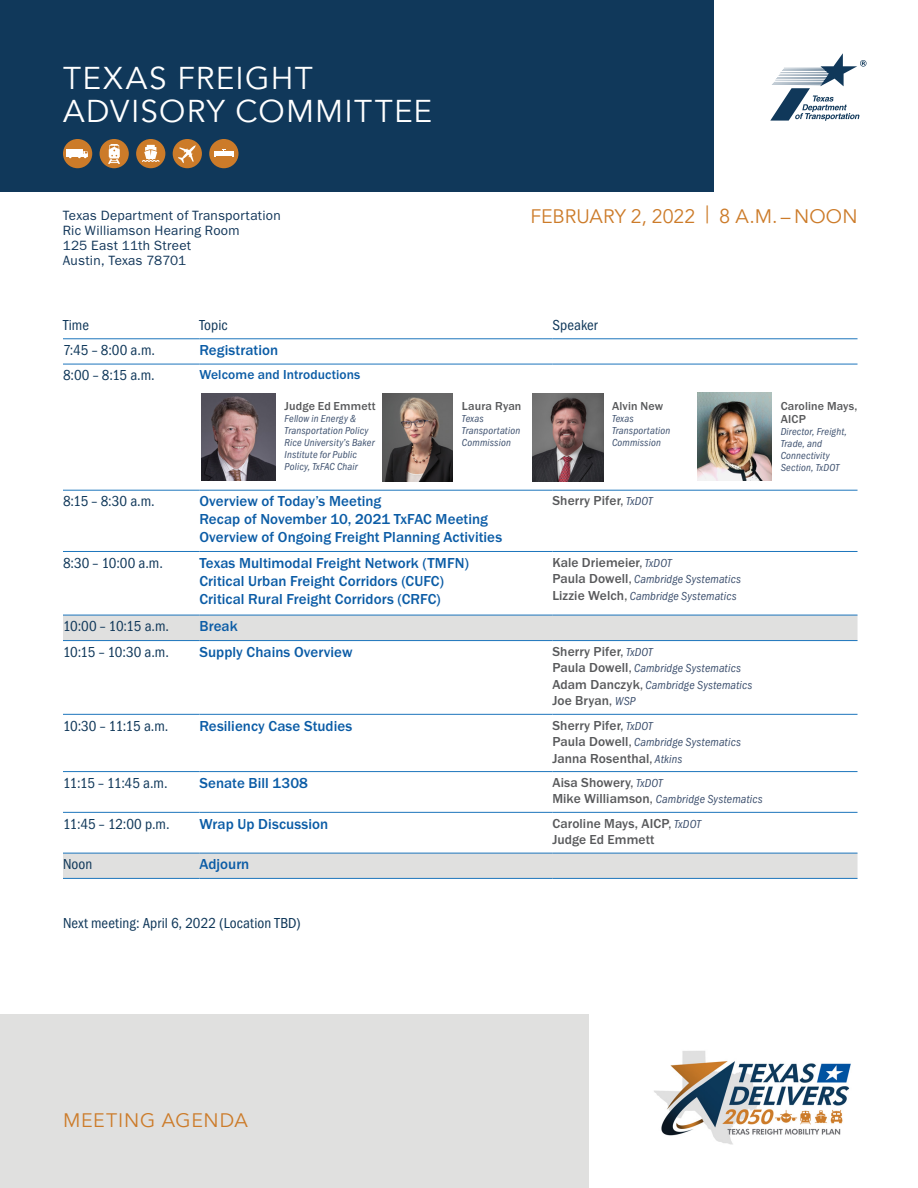
<style>
.page{position:relative;width:918px;height:1188px;background:#fff}
.page>*{position:absolute;margin:0;border:0;box-sizing:border-box;transform-origin:0 0}
.t1{font:31.5px/33px "Avenir";letter-spacing:.04em;color:#fff}
.t2{font:19.5px "Avenir";letter-spacing:.01em;color:#cc7b29}
.t3{font:19.5px "Avenir";letter-spacing:.04em;color:#cc7b29}
.t4{font:500 15px/18px "ITC Franklin Gothic Std";letter-spacing:.005em;color:#0b5ca6}
.t5{font:condensed 15px "ITC Franklin Gothic Std";letter-spacing:.005em;color:#10385a}
.t6{font:500 13.5px/16.5px "ITC Franklin Gothic Std";letter-spacing:.005em;color:#58595b}
.t7{font:13.5px/15px "ITC Franklin Gothic Std";letter-spacing:.02em;color:#13375a}
.t8{font:500 13.5px "ITC Franklin Gothic Std";letter-spacing:.005em;color:#0b5ca6}
.t9{font:italic condensed 12px/16.5px "ITC Franklin Gothic Std";letter-spacing:.01em;color:#3e516f}
.t10{font:500 12px/13.5px "ITC Franklin Gothic Std";letter-spacing:.01em;color:#58595b}
.t11{font:italic condensed 10.5px/12px "ITC Franklin Gothic Std";letter-spacing:.015em;color:#3e516f}
.s1{font-size:23.4px}
.s2{font-size:20.1px}
.s3{font-size:12px}
.s4{font-weight:400;font-style:italic;font-stretch:condensed;font-size:12px;color:#3e516f}
.s5{font-weight:500;font-style:normal;font-stretch:normal;font-size:13.5px;color:#58595b}
.s6{font-weight:500;font-style:normal;font-stretch:normal;color:#58595b}
</style>
<div class="page">
<div style="left:0;top:1014px;width:588px;height:174px;background:#e0e0df"></div>
<div style="left:63px;top:616px;width:795px;height:24px;background:#e0e0df"></div>
<div style="left:63px;top:854px;width:795px;height:24px;background:#e0e0df"></div>
<hr style="left:63px;top:490px;width:136px;height:1px;background:#1c75bc">
<hr style="left:199px;top:490px;width:353px;height:1px;background:#1c75bc">
<hr style="left:552px;top:490px;width:306px;height:1px;background:#1c75bc">
<hr style="left:63px;top:551px;width:136px;height:1px;background:#1c75bc">
<hr style="left:199px;top:551px;width:353px;height:1px;background:#1c75bc">
<hr style="left:552px;top:551px;width:306px;height:1px;background:#1c75bc">
<hr style="left:63px;top:615px;width:136px;height:1px;background:#1c75bc">
<hr style="left:199px;top:615px;width:353px;height:1px;background:#1c75bc">
<hr style="left:552px;top:615px;width:306px;height:1px;background:#1c75bc">
<hr style="left:63px;top:640px;width:136px;height:1px;background:#1c75bc">
<hr style="left:199px;top:640px;width:353px;height:1px;background:#1c75bc">
<hr style="left:552px;top:640px;width:306px;height:1px;background:#1c75bc">
<hr style="left:63px;top:714px;width:136px;height:1px;background:#1c75bc">
<hr style="left:199px;top:714px;width:353px;height:1px;background:#1c75bc">
<hr style="left:552px;top:714px;width:306px;height:1px;background:#1c75bc">
<hr style="left:63px;top:771px;width:136px;height:1px;background:#1c75bc">
<hr style="left:199px;top:771px;width:353px;height:1px;background:#1c75bc">
<hr style="left:552px;top:771px;width:306px;height:1px;background:#1c75bc">
<hr style="left:63px;top:853px;width:136px;height:1px;background:#1c75bc">
<hr style="left:199px;top:853px;width:353px;height:1px;background:#1c75bc">
<hr style="left:552px;top:853px;width:306px;height:1px;background:#1c75bc">
<hr style="left:63px;top:878px;width:136px;height:1px;background:#1c75bc">
<hr style="left:199px;top:878px;width:353px;height:1px;background:#1c75bc">
<hr style="left:552px;top:878px;width:306px;height:1px;background:#1c75bc">
<hr style="left:63px;top:339px;width:136px;height:1px;background:#1c75bc">
<hr style="left:199px;top:339px;width:353px;height:1px;background:#1c75bc">
<hr style="left:552px;top:339px;width:306px;height:1px;background:#1c75bc">
<hr style="left:63px;top:364px;width:136px;height:1px;background:#1c75bc">
<hr style="left:199px;top:364px;width:353px;height:1px;background:#1c75bc">
<hr style="left:552px;top:364px;width:306px;height:1px;background:#1c75bc">
<hr style="left:199px;top:812px;width:353px;height:1px;background:#1c75bc">
<hr style="left:552px;top:812px;width:306px;height:1px;background:#1c75bc">
<hr style="left:63px;top:812px;width:136px;height:1px;background:#1c75bc">
<img style="left:201px;top:393px;width:75px;height:88px">
<img style="left:697px;top:393px;width:75px;height:88px">
<div style="left:0;top:0;width:714px;height:192px;background:#10385a"></div>
<svg style="left:770px;top:53px;width:97px;height:68px"></svg>
<img style="left:654px;top:1051px;width:197px;height:94px">
<div style="left:173px;top:139px;width:29px;height:29px;background:#cc7b29;border-radius:50%"></div>
<svg style="left:178px;top:145px;width:18px;height:18px"></svg>
<div style="left:136px;top:139px;width:29px;height:29px;background:#cc7b29;border-radius:50%"></div>
<svg style="left:142px;top:145px;width:17px;height:17px"></svg>
<div style="left:63px;top:139px;width:29px;height:29px;background:#cc7b29;border-radius:50%"></div>
<div style="left:66px;top:150px;width:17px;height:7px;background:#fff"></div>
<svg style="left:78px;top:151px;width:10px;height:7px"></svg>
<div style="left:100px;top:139px;width:29px;height:29px;background:#cc7b29;border-radius:50%"></div>
<svg style="left:108px;top:144px;width:12px;height:20px"></svg>
<div style="left:209px;top:139px;width:29px;height:29px;background:#cc7b29;border-radius:50%"></div>
<hr style="left:215px;top:152px;width:18px;height:4px;background:#fff">
<img style="left:382px;top:393px;width:71px;height:88px">
<img style="left:532px;top:393px;width:71px;height:88px">
<h1 class="t1" style="left:63px;top:62px;width:371px">TEXAS FREIGHT<br>ADVISORY COMMITTEE</h1>
<p class="t7" style="left:63px;top:208px;width:220px">Texas Department of Transportation<br>Ric Williamson Hearing Room<br>125 East 11th Street<br>Austin, Texas 78701</p>
<h2 class="t2" style="left:531px;top:205px;width:329px">FEBRUARY 2, 2022 <span class="s1">|</span> <span class="s2">8</span> A.M. – NOON</h2>
<p class="t5" style="left:63px;top:316px;width:28px">Time</p>
<p class="t5" style="left:199px;top:316px;width:30px">Topic</p>
<p class="t5" style="left:552px;top:316px;width:47px">Speaker</p>
<p class="t5" style="left:63px;top:342px;width:94px">7:45 – 8:00 a.m.</p>
<p class="t4" style="left:199px;top:341px;width:80px">Registration</p>
<p class="t5" style="left:63px;top:367px;width:93px">8:00 – 8:15 a.m.</p>
<p class="t8" style="left:199px;top:367px;width:162px">Welcome and Introductions</p>
<p class="t10" style="left:285px;top:399px;width:93px">Judge Ed Emmett</p>
<p class="t11" style="left:285px;top:412px;width:92px">Fellow in Energy &amp;<br>Transportation Policy<br>Rice University’s Baker<br>Institute for Public<br>Policy, TxFAC Chair</p>
<p class="t10" style="left:462px;top:399px;width:61px">Laura Ryan</p>
<p class="t11" style="left:462px;top:412px;width:60px">Texas<br>Transportation<br>Commission</p>
<p class="t10" style="left:612px;top:399px;width:53px">Alvin New</p>
<p class="t11" style="left:612px;top:412px;width:60px">Texas<br>Transportation<br>Commission</p>
<p class="t5" style="left:63px;top:493px;width:93px">8:15 – 8:30 a.m.</p>
<p class="t4" style="left:199px;top:493px;width:304px">Overview of Today’s Meeting<br>Recap of November 10, 2021 TxFAC Meeting<br>Overview of Ongoing Freight Planning Activities</p>
<p class="t6" style="left:552px;top:493px;width:102px">Sherry Pifer<span class="s3">,</span> <span class="s4">TxDOT</span></p>
<p class="t5" style="left:63px;top:554px;width:102px">8:30 – 10:00 a.m.</p>
<p class="t4" style="left:199px;top:554px;width:271px">Texas Multimodal Freight Network (TMFN)<br>Critical Urban Freight Corridors (CUFC)<br>Critical Rural Freight Corridors (CRFC)</p>
<p class="t6" style="left:552px;top:554px;width:121px">Kale Driemeier<span class="s3">,</span> <span class="s4">TxDOT</span></p>
<p class="t9" style="left:552px;top:571px;width:190px"><span class="s5">Paula Dowell</span><span class="s6">,</span> Cambridge Systematics<br><span class="s5">Lizzie Welch</span><span class="s6">,</span> Cambridge Systematics</p>
<p class="t5" style="left:63px;top:618px;width:108px">10:00 – 10:15 a.m.</p>
<p class="t4" style="left:199px;top:618px;width:40px">Break</p>
<p class="t5" style="left:63px;top:643px;width:108px">10:15 – 10:30 a.m.</p>
<p class="t4" style="left:199px;top:643px;width:155px">Supply Chains Overview</p>
<p class="t6" style="left:552px;top:643px;width:102px">Sherry Pifer<span class="s3">,</span> <span class="s4">TxDOT</span></p>
<p class="t9" style="left:552px;top:660px;width:202px"><span class="s5">Paula Dowell</span><span class="s6">,</span> Cambridge Systematics<br><span class="s5">Adam Danczyk</span><span class="s6">,</span> Cambridge Systematics</p>
<p class="t6" style="left:552px;top:693px;width:85px">Joe Bryan<span class="s3">,</span> <span class="s4">WSP</span></p>
<p class="t5" style="left:63px;top:717px;width:107px">10:30 – 11:15 a.m.</p>
<p class="t4" style="left:199px;top:717px;width:154px">Resiliency Case Studies</p>
<p class="t6" style="left:552px;top:717px;width:102px">Sherry Pifer<span class="s3">,</span> <span class="s4">TxDOT</span></p>
<p class="t9" style="left:552px;top:734px;width:190px"><span class="s5">Paula Dowell</span><span class="s6">,</span> Cambridge Systematics</p>
<p class="t6" style="left:552px;top:750px;width:132px">Janna Rosenthal<span class="s3">,</span> <span class="s4">Atkins</span></p>
<p class="t5" style="left:63px;top:774px;width:106px">11:15 – 11:45 a.m.</p>
<p class="t4" style="left:199px;top:774px;width:110px">Senate Bill 1308</p>
<p class="t6" style="left:552px;top:774px;width:112px">Aisa Showery<span class="s3">,</span> <span class="s4">TxDOT</span></p>
<p class="t9" style="left:552px;top:791px;width:212px"><span class="s5">Mike Williamson</span><span class="s6">,</span> Cambridge Systematics</p>
<p class="t5" style="left:63px;top:815px;width:108px">11:45 – 12:00 p.m.</p>
<p class="t4" style="left:199px;top:815px;width:130px">Wrap Up Discussion</p>
<p class="t6" style="left:552px;top:815px;width:150px">Caroline Mays, AICP<span class="s3">,</span> <span class="s4">TxDOT<br></span>Judge Ed Emmett</p>
<p class="t5" style="left:63px;top:856px;width:31px">Noon</p>
<p class="t4" style="left:199px;top:856px;width:52px">Adjourn</p>
<p class="t5" style="left:63px;top:915px;width:239px">Next meeting: April 6, 2022 (Location TBD)</p>
<p class="t10" style="left:781px;top:399px;width:78px">Caroline Mays,<br>AICP</p>
<p class="t11" style="left:781px;top:426px;width:68px">Director, Freight,<br>Trade, and<br>Connectivity<br>Section, TxDOT</p>
<h2 class="t3" style="left:63px;top:1108px;width:186px">MEETING AGENDA</h2>
</div>
